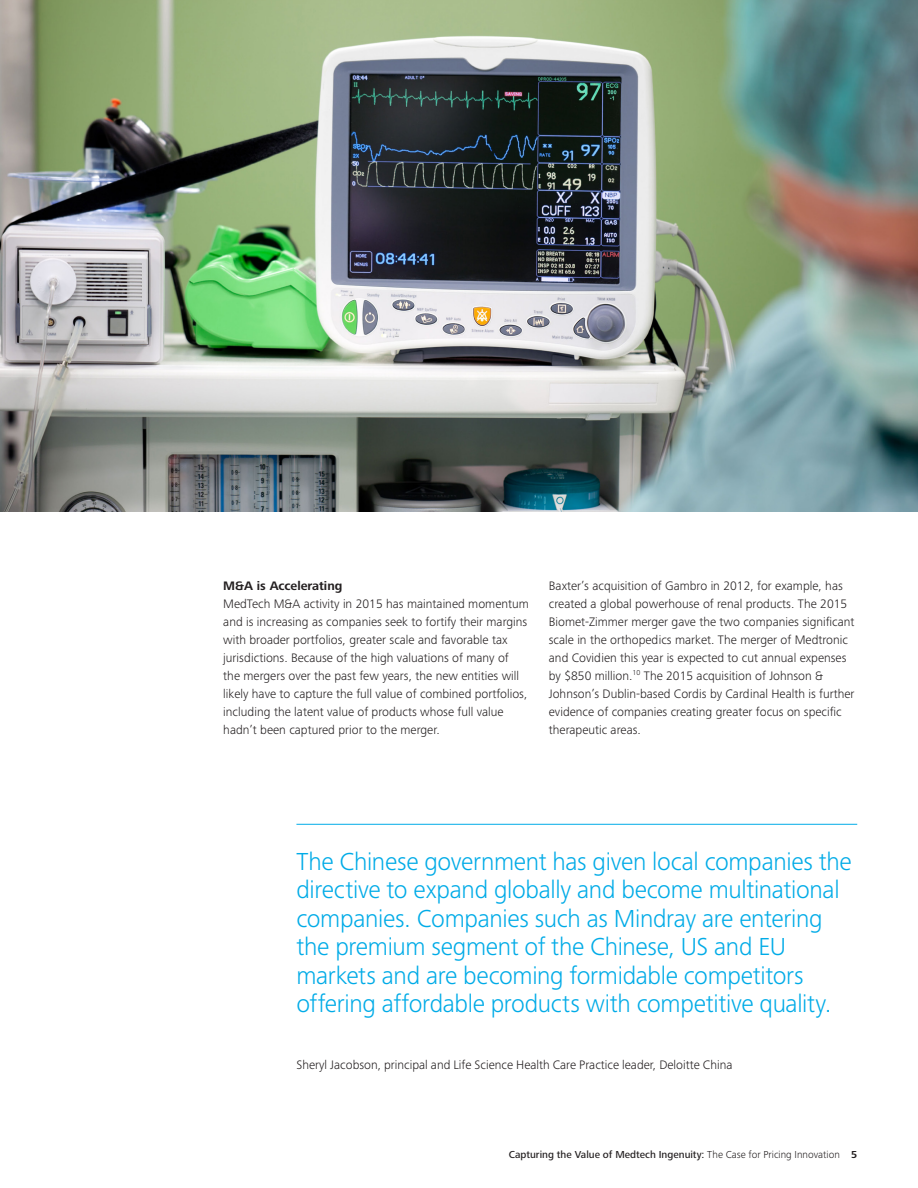
<style>
.page{position:relative;width:918px;height:1188px;background:#fff}
.page>*{position:absolute;margin:0;border:0;box-sizing:border-box;transform-origin:0 0}
.Pull_out_styles_Pull{font:300 25.5px/28.5px "Frutiger Next Pro";letter-spacing:-.01em;color:#00abe7}
.Body_copy{font:300 12.75px/18px "Frutiger Next Pro";color:#231f20}
.Pull_out_styles_Pull-2{font:300 12.75px "Frutiger Next Pro";color:#231f20}
.t1{font:500 10.5px "Frutiger Next Pro";color:#231f20}
.s1{font-weight:700}
.s2{font-weight:300}
</style>
<div class="page">
<hr style="left:296px;top:824px;width:561px;height:1px;background:#00abe7">
<img style="left:0;top:0;width:918px;height:512px">
<p class="Body_copy" style="left:223px;top:576px;width:307px"><span class="s1">M&amp;A is Accelerating<br></span>MedTech M&amp;A activity in 2015 has maintained momentum and is increasing as companies seek to fortify their margins with broader portfolios, greater scale and favorable tax jurisdictions. Because of the high valuations of many of<br>the mergers over the past few years, the new entities will likely have to capture the full value of combined portfolios, including the latent value of products whose full value hadn’t been captured prior to the merger.</p>
<p class="Body_copy" style="left:549px;top:576px;width:307px">Baxter’s acquisition of Gambro in 2012, for example, has created a global powerhouse of renal products. The 2015<br>Biomet-Zimmer merger gave the two companies significant scale in the orthopedics market. The merger of Medtronic and Covidien this year is expected to cut annual expenses by $850 million.<sup>10</sup> The 2015 acquisition of Johnson &amp; Johnson’s Dublin-based Cordis by Cardinal Health is further evidence of companies creating greater focus on specific therapeutic areas.</p>
<p class="Pull_out_styles_Pull" style="left:296px;top:847px;width:557px">The Chinese government has given local companies the directive to expand globally and become multinational companies. Companies such as Mindray are entering the premium segment of the Chinese, US and EU markets and are becoming formidable competitors offering affordable products with competitive quality.</p>
<p class="Pull_out_styles_Pull-2" style="left:296px;top:1058px;width:438px">Sheryl Jacobson, principal and Life Science Health Care Practice leader, Deloitte China</p>
<p class="t1" style="left:509px;top:1148px;width:350px">Capturing the Value of Medtech Ingenuity: <span class="s2">The Case for Pricing Innovation</span> <span class="s1">5</span></p>
</div>
